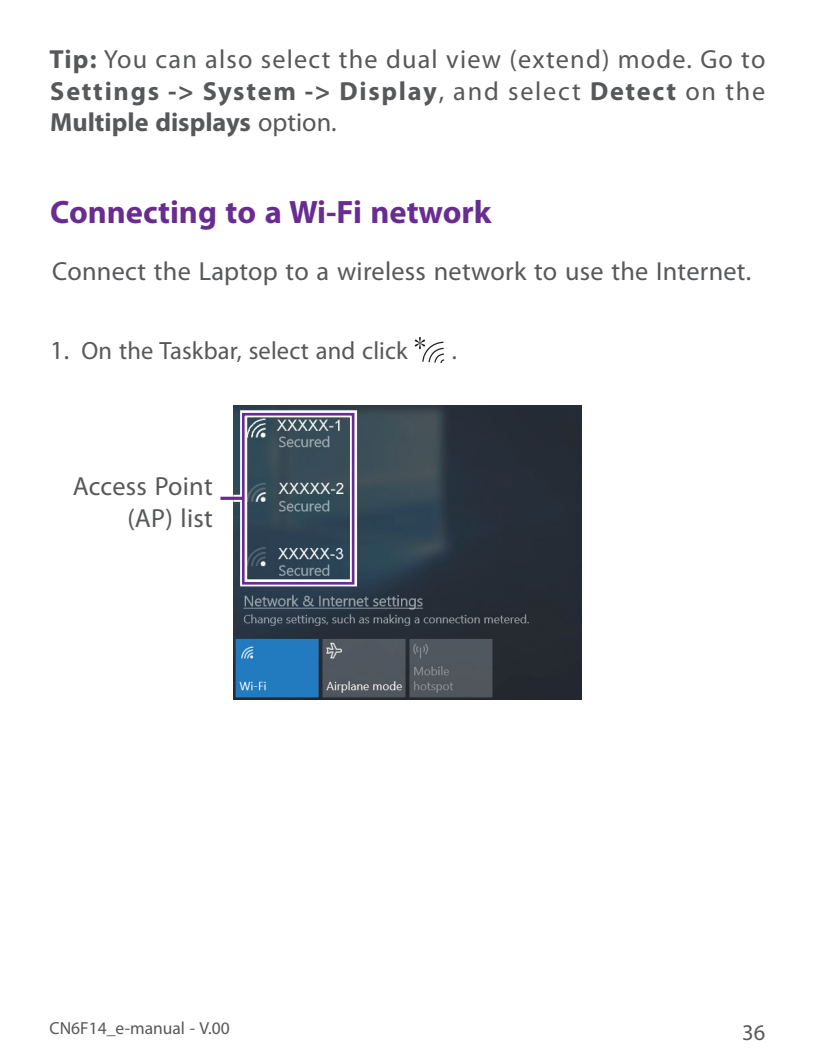
<style>
.page{position:relative;width:815px;height:1063px;background:#fff}
.page>*{position:absolute;margin:0;border:0;box-sizing:border-box;transform-origin:0 0}
.t1{font:700 32.5px "Myriad Pro";color:#692c91}
.t2{font:26.25px/31.5px "Myriad Pro";letter-spacing:.01em;color:#57585a;text-align:right}
.t3{font:25px "Myriad Pro";letter-spacing:.005em;color:#57585a}
.t4{font:22.5px "Myriad Pro";color:#57585a}
.t5{font:17.5px "Myriad Pro";color:#57585a}
.s1{font-weight:700}
.s2{font-size:26.25px}
</style>
<div class="page">
<svg style="left:415px;top:337px;width:30px;height:26px"></svg>
<img style="left:233px;top:406px;width:349px;height:294px">
<div style="left:240px;top:410px;width:117px;height:176px;border:7px solid #fff"></div>
<svg style="left:233px;top:495px;width:9px;height:7px"></svg>
<hr style="left:220px;top:497px;width:23px;height:3px;background:#692c91">
<div style="left:242px;top:413px;width:112px;height:172px;border:3px solid #692c91"></div>
<p class="t2" style="left:50px;top:46px;width:717px;text-align:justify"><span class="s1">Tip:</span> You can also select the dual view (extend) mode. Go to <span class="s1">Settings -&gt; System -&gt; Display</span>, and select <span class="s1">Detect</span> on the <span class="s1">Multiple displays</span> option.</p>
<p class="t1" style="left:50px;top:200px;width:443px">Connecting to a Wi-Fi network</p>
<p class="t2" style="left:52px;top:258px;width:701px">Connect the Laptop to a wireless network to use the Internet.</p>
<p class="t3" style="left:50px;top:341px;width:359px"><span class="s2">1.</span> On the Taskbar, select and click</p>
<p class="t3" style="left:452px;top:341px;width:7px">.</p>
<p class="t2" style="left:73px;top:474px;width:142px">Access Point (AP) list</p>
<p class="t5" style="left:50px;top:1021px;width:182px">CN6F14_e-manual - V.00</p>
<p class="t4" style="left:742px;top:1024px;width:25px">36</p>
</div>
